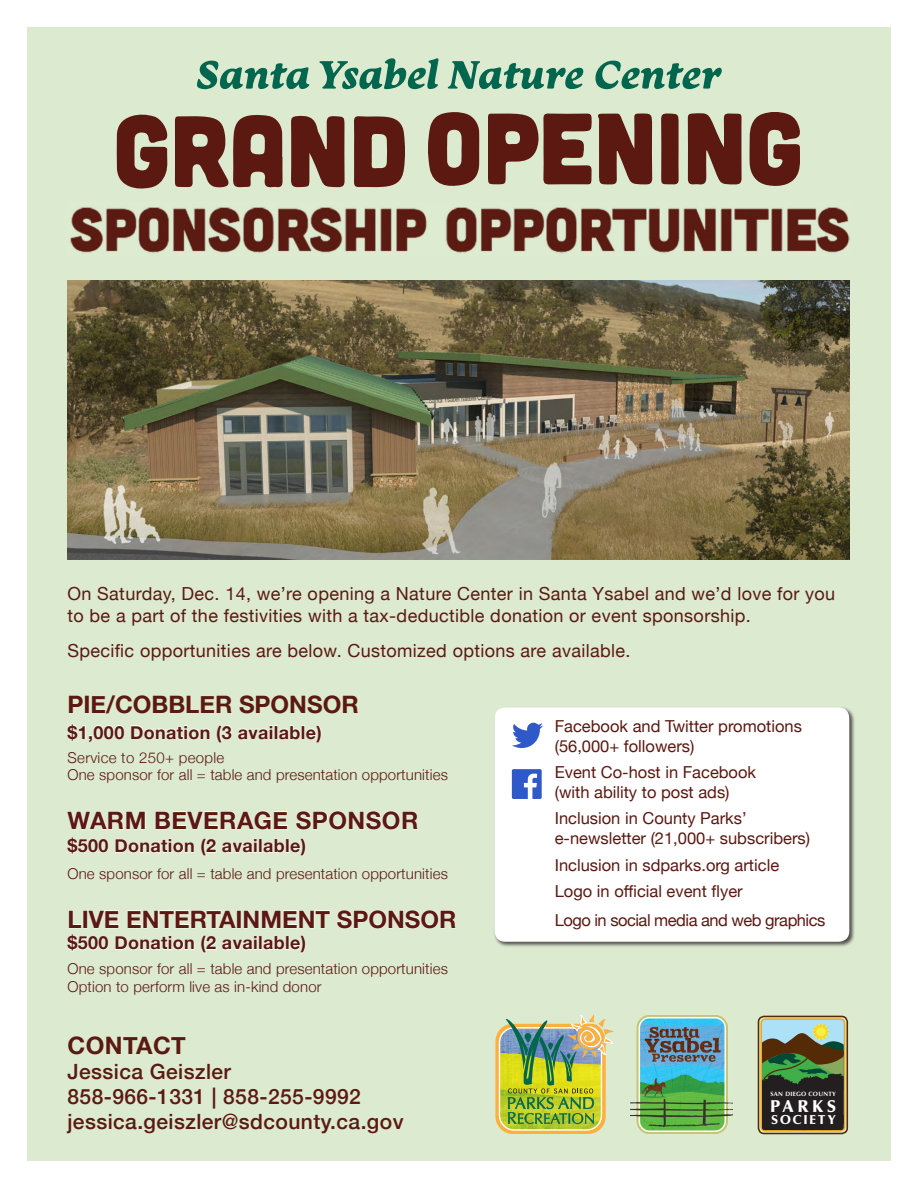
<style>
.page{position:relative;width:918px;height:1188px;background:#fff}
.page>*{position:absolute;margin:0;border:0;box-sizing:border-box;transform-origin:0 0}
.t1{font:700 24px "Helvetica Neue";color:#5b1911}
.t2{font:700 24px "Helvetica Neue";letter-spacing:.02em;color:#5b1911}
.t3{font:500 21px "Helvetica Neue";letter-spacing:.02em;color:#5b1911}
.t4{font:18px/21.6px "Helvetica Neue";letter-spacing:.02em;color:#5b1911}
.t5{font:700 18px "Helvetica Neue";letter-spacing:.02em;color:#5b1911}
.t6{font:900 17.1px "Optima LT Std";letter-spacing:.2em;color:#fff}
.t7{font:16.5px/19.8px "Helvetica Neue";color:#5b1911}
.t8{font:16.5px "Helvetica Neue";letter-spacing:-.03em;color:#5b1911}
.t9{font:300 15px/16.5px "Helvetica Neue";letter-spacing:.01em;color:#5b1911}
.t10{font:900 12.9px "Optima LT Std";letter-spacing:.13em;color:#fff}
.t11{font:700 6.15px "Optima LT Std";letter-spacing:.04em;color:#fff}
</style>
<div class="page">
<div style="left:27px;top:27px;width:864px;height:1134px;background:#dcead0"></div>
<img style="left:630px;top:1015px;width:103px;height:119px">
<div style="left:760px;top:1018px;width:85px;height:114px;border:2px solid #efa91e;border-radius:4px"></div>
<div style="left:758px;top:1016px;width:90px;height:118px;border:2px solid #552a07;border-radius:6px"></div>
<svg style="left:761px;top:1023px;width:83px;height:108px;background:#4a5640"></svg>
<svg style="left:496px;top:1014px;width:118px;height:120px;background:#afbc65"></svg>
<svg style="left:67px;top:724px;width:57px;height:18px"></svg>
<svg style="left:131px;top:725px;width:79px;height:14px"></svg>
<svg style="left:217px;top:725px;width:15px;height:17px"></svg>
<svg style="left:238px;top:725px;width:83px;height:17px"></svg>
<svg style="left:67px;top:811px;width:78px;height:18px"></svg>
<svg style="left:156px;top:811px;width:132px;height:19px"></svg>
<svg style="left:296px;top:811px;width:122px;height:19px"></svg>
<svg style="left:67px;top:837px;width:42px;height:17px"></svg>
<svg style="left:115px;top:839px;width:79px;height:14px"></svg>
<svg style="left:201px;top:839px;width:15px;height:17px"></svg>
<svg style="left:222px;top:839px;width:84px;height:17px"></svg>
<svg style="left:69px;top:910px;width:13px;height:18px"></svg>
<div style="left:83px;top:911px;width:4px;height:17px;border:1px solid #fff"></div>
<svg style="left:88px;top:910px;width:31px;height:18px"></svg>
<svg style="left:128px;top:910px;width:108px;height:18px"></svg>
<div style="left:237px;top:911px;width:4px;height:17px;border:1px solid #fff"></div>
<svg style="left:244px;top:910px;width:86px;height:18px"></svg>
<svg style="left:337px;top:910px;width:119px;height:19px"></svg>
<svg style="left:67px;top:935px;width:42px;height:17px"></svg>
<svg style="left:115px;top:936px;width:79px;height:14px"></svg>
<svg style="left:201px;top:936px;width:15px;height:17px"></svg>
<svg style="left:222px;top:936px;width:35px;height:14px"></svg>
<div style="left:259px;top:936px;width:3px;height:14px;border:1px solid #fff"></div>
<svg style="left:263px;top:936px;width:21px;height:14px"></svg>
<div style="left:286px;top:936px;width:3px;height:14px;border:1px solid #fff"></div>
<svg style="left:290px;top:936px;width:16px;height:17px"></svg>
<svg style="left:291px;top:115px;width:54px;height:72px;background:#713d32"></svg>
<svg style="left:354px;top:116px;width:51px;height:71px"></svg>
<svg style="left:117px;top:114px;width:166px;height:75px"></svg>
<svg style="left:688px;top:112px;width:112px;height:74px"></svg>
<svg style="left:428px;top:112px;width:51px;height:74px"></svg>
<svg style="left:488px;top:113px;width:164px;height:72px"></svg>
<svg style="left:661px;top:113px;width:18px;height:72px"></svg>
<svg style="left:197px;top:60px;width:113px;height:30px"></svg>
<svg style="left:595px;top:60px;width:127px;height:30px"></svg>
<svg style="left:319px;top:58px;width:120px;height:32px"></svg>
<svg style="left:448px;top:61px;width:136px;height:28px"></svg>
<img style="left:70px;top:207px;width:779px;height:47px">
<div style="left:493px;top:706px;width:362px;height:241px;background:#231f20;opacity:.75"></div>
<div style="left:495px;top:707px;width:354px;height:235px;background:#fff;border-radius:10px"></div>
<svg style="left:512px;top:723px;width:31px;height:25px"></svg>
<svg style="left:512px;top:769px;width:30px;height:30px"></svg>
<img style="left:68px;top:280px;width:781px;height:279px">
<p class="t4" style="left:68px;top:584px;width:769px">On Saturday, Dec. 14, we’re opening a Nature Center in Santa Ysabel and we’d love for you to be a part of the festivities with a tax-deductible donation or event sponsorship.</p>
<p class="t4" style="left:68px;top:641px;width:565px">Specific opportunities are below. Customized options are available.</p>
<p class="t1" style="left:68px;top:686px;width:293px">PIE/COBBLER SPONSOR</p>
<p class="t5" style="left:68px;top:718px;width:256px">$1,000 Donation (3 available)</p>
<p class="t9" style="left:68px;top:749px;width:382px">Service to 250+ people<br>One sponsor for all = table and presentation opportunities</p>
<p class="t2" style="left:68px;top:801px;width:352px">WARM BEVERAGE SPONSOR</p>
<p class="t5" style="left:68px;top:832px;width:240px">$500 Donation (2 available)</p>
<p class="t9" style="left:68px;top:864px;width:382px">One sponsor for all = table and presentation opportunities</p>
<p class="t1" style="left:68px;top:900px;width:390px">LIVE ENTERTAINMENT SPONSOR</p>
<p class="t5" style="left:68px;top:929px;width:240px">$500 Donation (2 available)</p>
<p class="t9" style="left:68px;top:959px;width:382px;line-height:18px">One sponsor for all = table and presentation opportunities<br>Option to perform live as in-kind donor</p>
<p class="t2" style="left:68px;top:1026px;width:120px">CONTACT</p>
<p class="t3" style="left:68px;top:1054px;width:165px">Jessica Geiszler</p>
<p class="t3" style="left:68px;top:1080px;width:295px">858-966-1331 | 858-255-9992</p>
<p class="t3" style="left:68px;top:1105px;width:338px">jessica.geiszler@sdcounty.ca.gov</p>
<p class="t7" style="left:555px;top:717px;width:249px">Facebook and Twitter promotions (56,000+ followers)</p>
<p class="t7" style="left:555px;top:763px;width:203px">Event Co-host in Facebook (with ability to post ads)</p>
<p class="t7" style="left:555px;top:810px;width:257px">Inclusion in County Parks’ e-newsletter (21,000+ subscribers)</p>
<p class="t7" style="left:555px;top:856px;width:226px">Inclusion in sdparks.org article</p>
<p class="t7" style="left:555px;top:883px;width:189px">Logo in official event flyer</p>
<p class="t8" style="left:555px;top:908px;width:272px">Logo in social media and web graphics</p>
<p class="t11" style="left:771px;top:1090px;width:67px">SAN DIEGO COUNTY</p>
<p class="t6" style="left:770px;top:1096px;width:68px">PARKS</p>
<p class="t10" style="left:771px;top:1112px;width:66px">SOCIETY</p>
</div>
